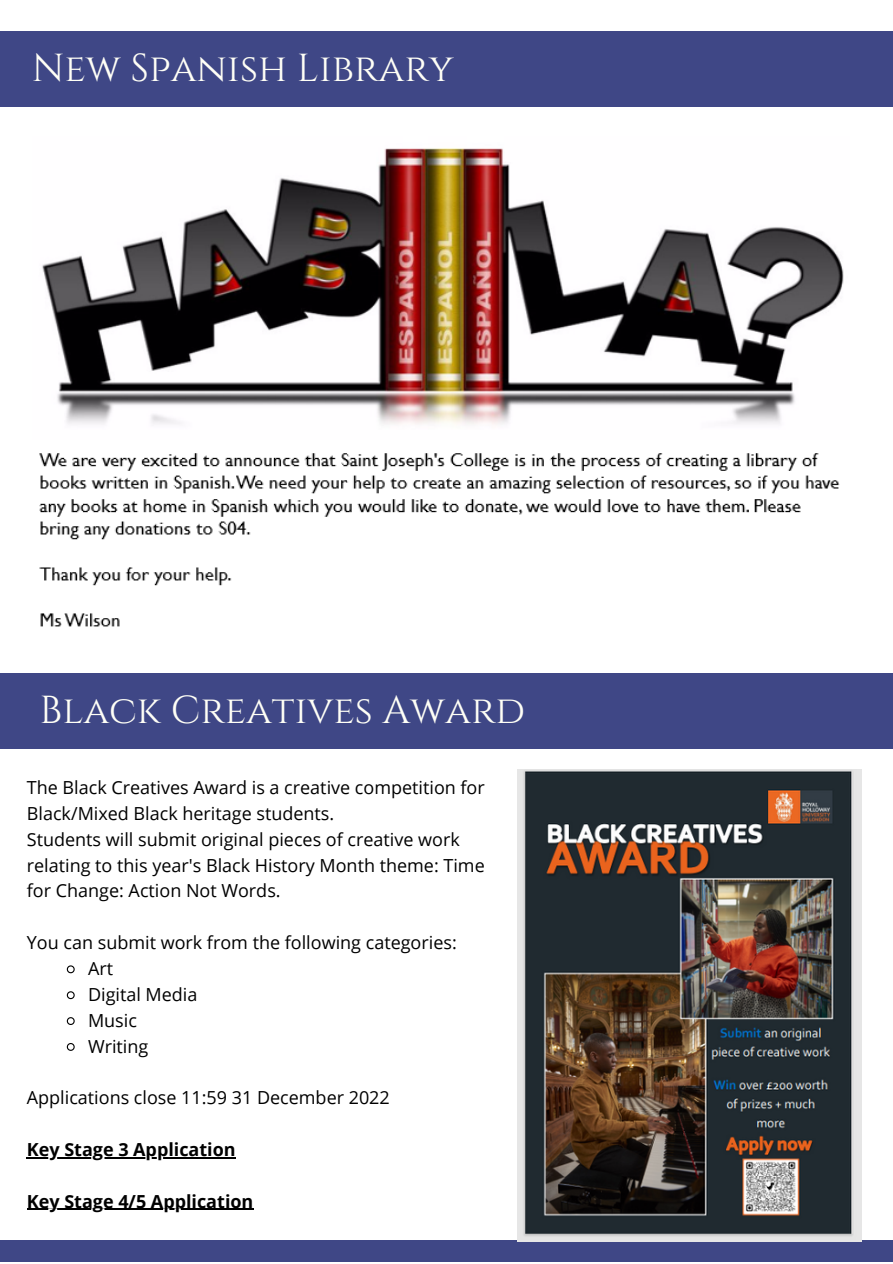
<style>
.page{position:relative;width:893px;height:1264px;background:#fff}
.page>*{position:absolute;margin:0;border:0;box-sizing:border-box;transform-origin:0 0}
.t1{font:39px "Cinzel";color:#fffff6}
.t2{font:18px/25.8px "Open Sans";color:#000}
.t3{font:700 18px "Open Sans";color:#000}
</style>
<div class="page">
<div style="left:0;top:1240px;width:892px;height:21px;background:#3f4786"></div>
<div style="left:0;top:31px;width:892px;height:76px;background:#3f4786"></div>
<img style="left:39px;top:148px;width:805px;height:479px">
<div style="left:0;top:673px;width:892px;height:75px;background:#3f4786"></div>
<img style="left:517px;top:770px;width:344px;height:471px">
<svg style="left:66px;top:965px;width:9px;height:9px"></svg>
<svg style="left:66px;top:991px;width:9px;height:8px"></svg>
<svg style="left:66px;top:1017px;width:9px;height:8px"></svg>
<svg style="left:66px;top:1043px;width:9px;height:8px"></svg>
<hr style="left:27px;top:1157px;width:209px;height:1px;background:#000">
<hr style="left:27px;top:1208px;width:227px;height:1px;background:#000">
<h1 class="t1" style="left:32px;top:43px;width:423px">New Spanish Library</h1>
<h1 class="t1" style="left:40px;top:684px;width:487px">Black Creatives Award</h1>
<p class="t2" style="left:27px;top:774px;width:459px">The Black Creatives Award is a creative competition for Black/Mixed Black heritage students.<br>Students will submit original pieces of creative work relating to this year's Black History Month theme: Time for Change: Action Not Words.</p>
<p class="t2" style="left:27px;top:929px;width:431px">You can submit work from the following categories:</p>
<p class="t2" style="left:88px;top:955px;width:111px">Art<br>Digital Media<br>Music<br>Writing</p>
<p class="t2" style="left:27px;top:1084px;width:364px">Applications close 11:59 31 December 2022</p>
<p class="t3" style="left:27px;top:1136px;width:210px">Key Stage 3 Application</p>
<p class="t3" style="left:27px;top:1188px;width:228px">Key Stage 4/5 Application</p>
</div>
